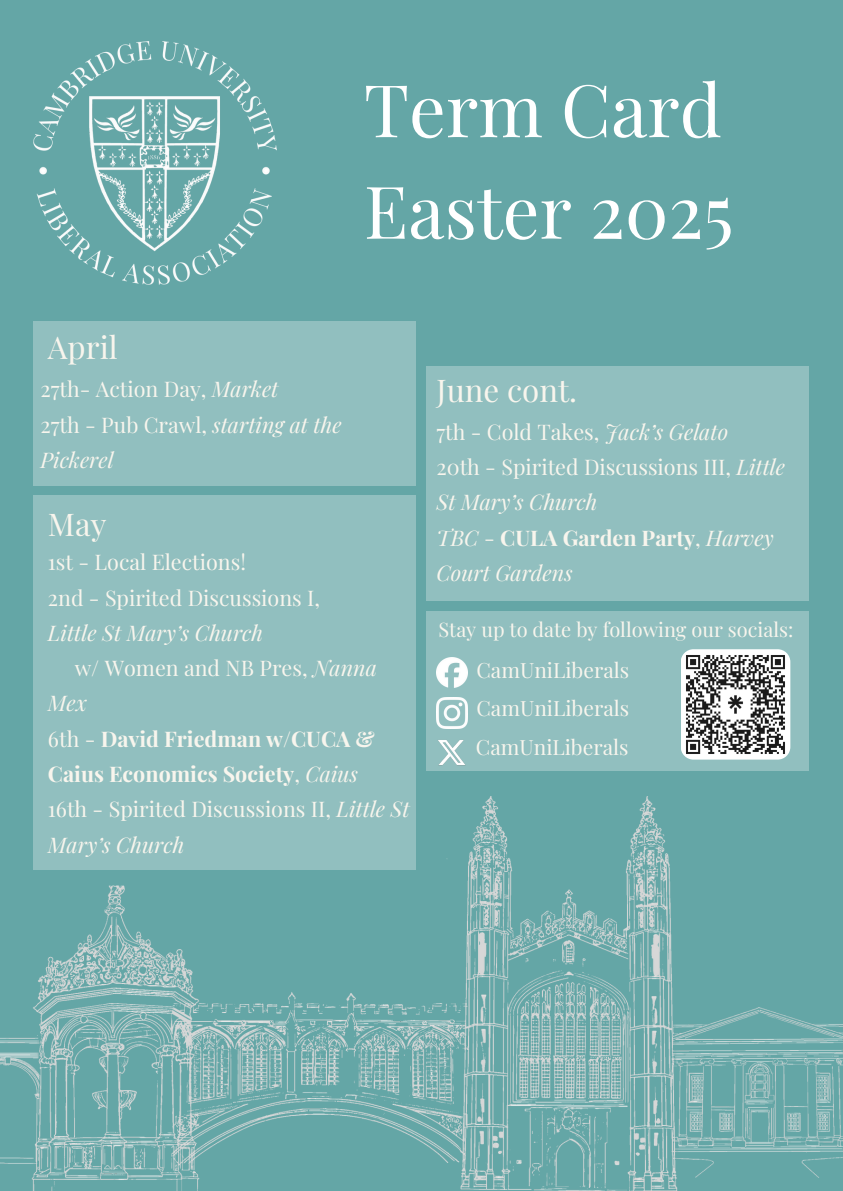
<style>
.page{position:relative;width:843px;height:1191px;background:#fff}
.page>*{position:absolute;margin:0;border:0;box-sizing:border-box;transform-origin:0 0}
.t1{font:72.7px/101.4px "Playfair Display";color:#fff}
.t2{font:31.2px "Playfair Display";color:#f8f5ed}
.t3{font:21.5px/35.2px "Playfair Display";color:#f8f5ed}
.t4{font:italic 21.5px/35.2px "Playfair Display";color:#f8f5ed}
.t5{font:700 21.5px/35.2px "Playfair Display";color:#f8f5ed}
.t6{font:21px "Playfair Display";color:#f8f5ed}
.t7{font:20px "Playfair Display";color:#f8f5ed}
.s1{font-style:italic}
.s2{font-style:normal}
.s3{font-weight:700;font-style:normal}
.s4{font-weight:400}
.s5{font-weight:400;font-style:italic}
</style>
<div class="page">
<div style="left:0;top:0;width:842px;height:1190px;background:#64a6a6"></div>
<img style="left:0;top:796px;width:842px;height:394px">
<div style="left:33px;top:495px;width:383px;height:374px;background:#91bfbf"></div>
<div style="left:425px;top:366px;width:383px;height:234px;background:#91bfbf"></div>
<div style="left:425px;top:611px;width:383px;height:160px;background:#91bfbf"></div>
<img style="left:436px;top:657px;width:31px;height:30px">
<img style="left:436px;top:697px;width:31px;height:31px">
<img style="left:438px;top:740px;width:27px;height:26px">
<div style="left:680px;top:649px;width:110px;height:110px;background:#fff;border-radius:13px"></div>
<img style="left:686px;top:655px;width:99px;height:99px">
<img style="left:33px;top:42px;width:243px;height:243px">
<div style="left:33px;top:321px;width:383px;height:164px;background:#91bfbf"></div>
<h2 class="t1" style="left:364px;top:56px;width:371px">Term Card<br>Easter 2025</h2>
<p class="t2" style="left:48px;top:325px;width:71px">April</p>
<p class="t3" style="left:41px;top:371px;width:239px">27th- Action Day, <span class="s1">Market</span></p>
<p class="t4" style="left:41px;top:406px;width:302px"><span class="s2">27th - Pub Crawl,</span> starting at the<br>Pickerel</p>
<p class="t3" style="left:436px;top:413px;width:293px">7th - Cold Takes, <span class="s1">Jack’s Gelato</span></p>
<p class="t2" style="left:436px;top:368px;width:142px">June cont.</p>
<p class="t3" style="left:436px;top:448px;width:350px">20th - Spirited Discussions III, <span class="s1">Little<br>St Mary’s Church</span></p>
<p class="t4" style="left:436px;top:519px;width:339px">TBC <span class="s2">-</span> <span class="s3">CULA Garden Party</span><span class="s2">,</span> Harvey<br>Court Gardens</p>
<p class="t2" style="left:48px;top:502px;width:60px">May</p>
<p class="t3" style="left:48px;top:544px;width:199px">1st - Local Elections!</p>
<p class="t3" style="left:48px;top:579px;width:273px">2nd - Spirited Discussions I,</p>
<p class="t4" style="left:48px;top:614px;width:216px">Little St Mary’s Church</p>
<p class="t3" style="left:48px;top:649px;width:330px;text-indent:27px">w/ Women and NB Pres, <span class="s1">Nanna<br>Mex</span></p>
<p class="t5" style="left:48px;top:720px;width:328px"><span class="s4">6th -</span> David Friedman w/CUCA &amp;<br>Caius Economics Society<span class="s4">,</span> <span class="s5">Caius</span></p>
<p class="t3" style="left:48px;top:790px;width:363px">16th - Spirited Discussions II, <span class="s1">Little St<br>Mary’s Church</span></p>
<p class="t7" style="left:438px;top:615px;width:356px">Stay up to date by following our socials:</p>
<p class="t6" style="left:476px;top:655px;width:154px">CamUniLiberals</p>
<h2 class="t6" style="left:476px;top:692px;width:154px">CamUniLiberals</h2>
<p class="t6" style="left:476px;top:732px;width:154px">CamUniLiberals</p>
</div>
